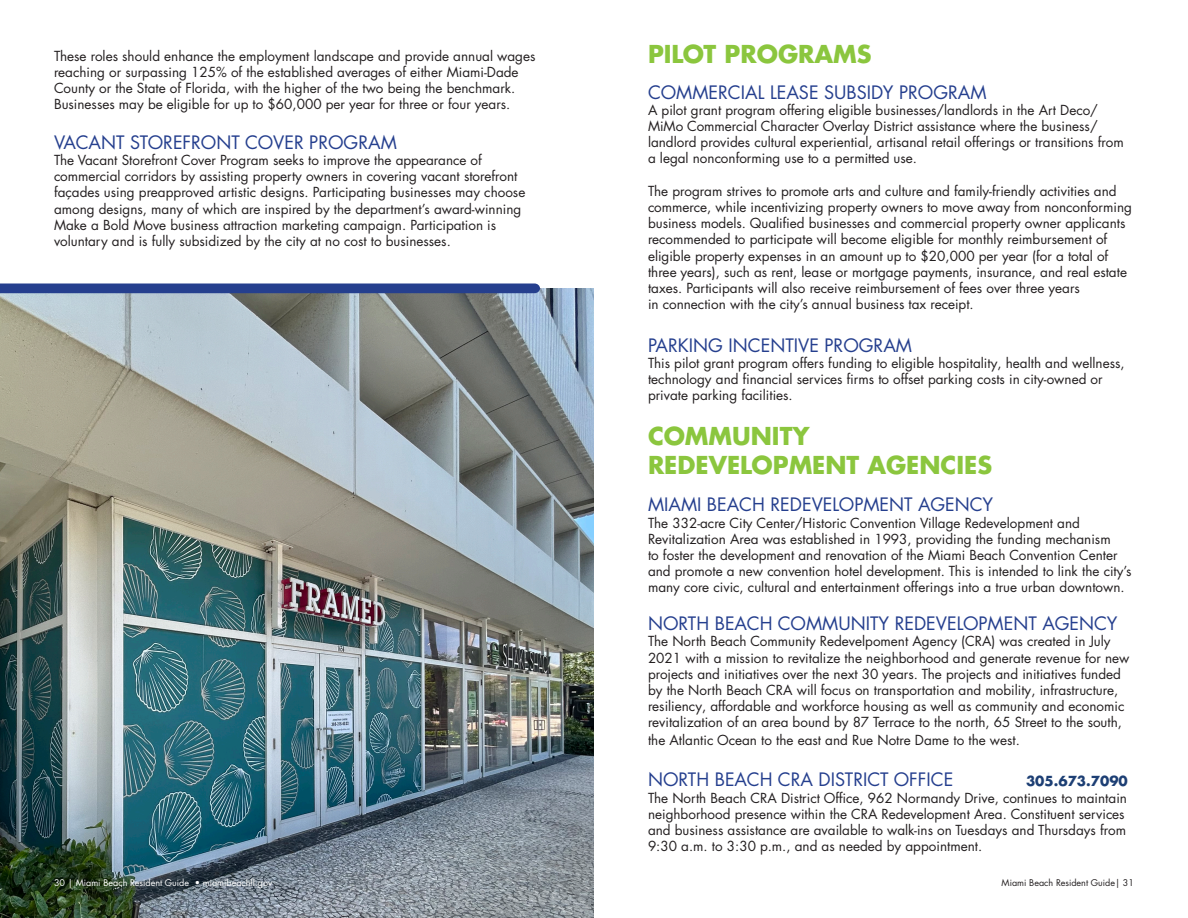
<style>
.page{position:relative;width:1188px;height:918px;background:#fff}
.page>*{position:absolute;margin:0;border:0;box-sizing:border-box;transform-origin:0 0}
.t1{font:700 24px/28.8px "Futura LT Pro";color:#8bc63e}
.description{font:18px "Futura LT Pro";color:#253f8e}
.t2{font:13.5px/16.2px "Futura LT Pro";color:#231f20}
.t3{font:700 13.5px "Futura LT Pro";color:#1d3f74}
.t4{font:9px "Futura LT Pro";color:#fff}
.t5{font:9px "Futura LT Pro";color:#231f20}
</style>
<div class="page">
<img style="left:0;top:288px;width:594px;height:630px">
<div style="left:0;top:284px;width:540px;height:9px;background:#253f8e"></div>
<p class="t2" style="left:54px;top:47px;width:483px">These roles should enhance the employment landscape and provide annual wages reaching or surpassing 125% of the established averages of either Miami-Dade County or the State of Florida, with the higher of the two being the benchmark.<br>Businesses may be eligible for up to $60,000 per year for three or four years.</p>
<p class="description" style="left:54px;top:130px;width:344px">VACANT STOREFRONT COVER PROGRAM</p>
<p class="t2" style="left:54px;top:152px;width:473px">The Vacant Storefront Cover Program seeks to improve the appearance of commercial corridors by assisting property owners in covering vacant storefront façades using preapproved artistic designs. Participating businesses may choose among designs, many of which are inspired by the department’s award-winning Make a Bold Move business attraction marketing campaign. Participation is voluntary and is fully subsidized by the city at no cost to businesses.</p>
<p class="t4" style="left:54px;top:876px;width:220px">30 | Miami Beach Resident Guide • miamibeachfl.gov</p>
<p class="t1" style="left:648px;top:39px;width:225px">PILOT PROGRAMS</p>
<p class="description" style="left:648px;top:80px;width:340px">COMMERCIAL LEASE SUBSIDY PROGRAM</p>
<p class="t2" style="left:648px;top:102px;width:477px">A pilot grant program offering eligible businesses/landlords in the Art Deco/ MiMo Commercial Character Overlay District assistance where the business/ landlord provides cultural experiential, artisanal retail offerings or transitions from a legal nonconforming use to a permitted use.</p>
<p class="t2" style="left:648px;top:183px;width:486px">The program strives to promote arts and culture and family-friendly activities and commerce, while incentivizing property owners to move away from nonconforming business models. Qualified businesses and commercial property owner applicants recommended to participate will become eligible for monthly reimbursement of eligible property expenses in an amount up to $20,000 per year (for a total of three years), such as rent, lease or mortgage payments, insurance, and real estate taxes. Participants will also receive reimbursement of fees over three years<br>in connection with the city’s annual business tax receipt.</p>
<p class="description" style="left:648px;top:333px;width:266px">PARKING INCENTIVE PROGRAM</p>
<p class="t2" style="left:648px;top:355px;width:478px">This pilot grant program offers funding to eligible hospitality, health and wellness, technology and financial services firms to offset parking costs in city-owned or private parking facilities.</p>
<p class="t1" style="left:648px;top:421px;width:346px">COMMUNITY<br>REDEVELOPMENT AGENCIES</p>
<p class="description" style="left:648px;top:492px;width:347px">MIAMI BEACH REDEVELOPMENT AGENCY</p>
<p class="t2" style="left:648px;top:514px;width:485px">The 332-acre City Center/Historic Convention Village Redevelopment and Revitalization Area was established in 1993, providing the funding mechanism<br>to foster the development and renovation of the Miami Beach Convention Center and promote a new convention hotel development. This is intended to link the city’s many core civic, cultural and entertainment offerings into a true urban downtown.</p>
<p class="description" style="left:648px;top:611px;width:471px">NORTH BEACH COMMUNITY REDEVELOPMENT AGENCY</p>
<p class="t2" style="left:648px;top:633px;width:483px">The North Beach Community Redevelpoment Agency (CRA) was created in July 2021 with a mission to revitalize the neighborhood and generate revenue for new projects and initiatives over the next 30 years. The projects and initiatives funded by the North Beach CRA will focus on transportation and mobility, infrastructure, resiliency, affordable and workforce housing as well as community and economic revitalization of an area bound by 87 Terrace to the north, 65 Street to the south,</p>
<p class="t2" style="left:648px;top:732px;width:374px">the Atlantic Ocean to the east and Rue Notre Dame to the west.</p>
<p class="description" style="left:648px;top:768px;width:307px">NORTH BEACH CRA DISTRICT OFFICE</p>
<p class="t3" style="left:1026px;top:771px;width:103px">305.673.7090</p>
<p class="t2" style="left:648px;top:789px;width:481px">The North Beach CRA District Office, 962 Normandy Drive, continues to maintain neighborhood presence within the CRA Redevelopment Area. Constituent services and business assistance are available to walk-ins on Tuesdays and Thursdays from 9:30 a.m. to 3:30 p.m., and as needed by appointment.</p>
<p class="t5" style="left:1002px;top:876px;width:134px">Miami Beach Resident Guide| 31</p>
</div>
